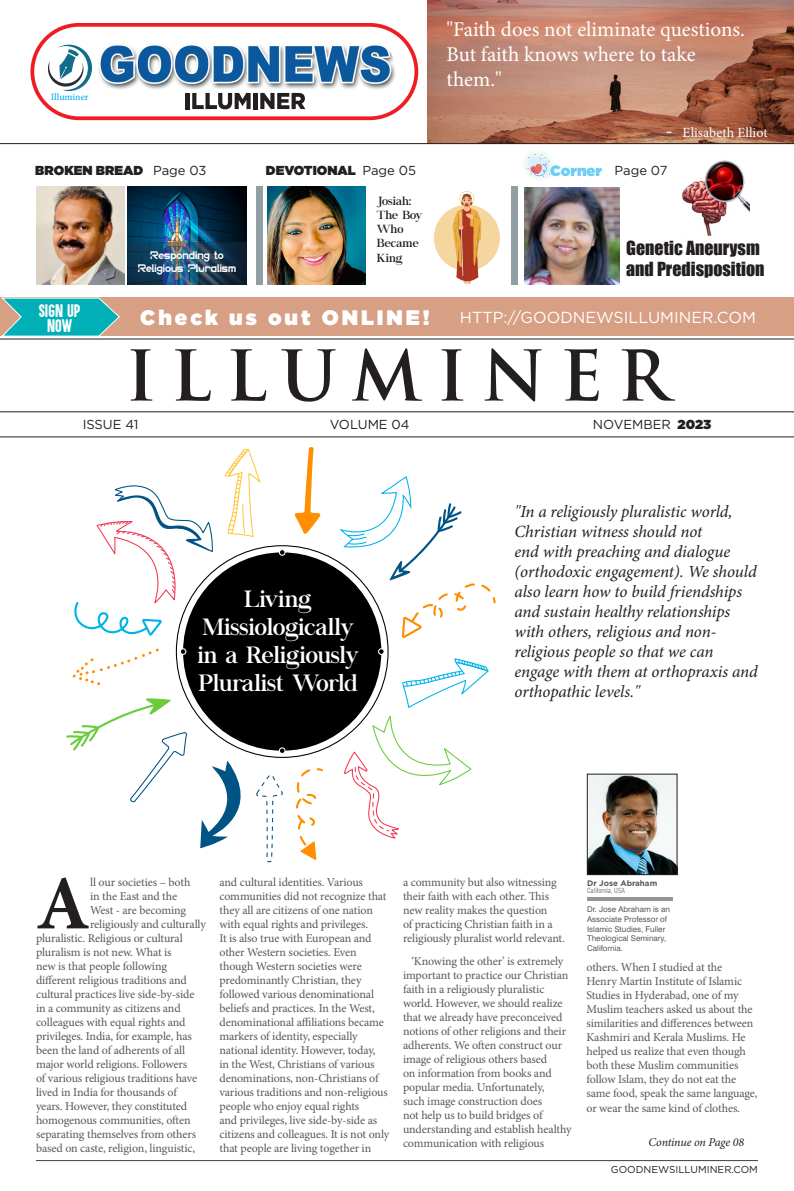
<style>
.page{position:relative;width:794px;height:1191px;background:#fff}
.page>*{position:absolute;margin:0;border:0;box-sizing:border-box;transform-origin:0 0}
.t1{font:700 76.6px "Minion Pro";color:#231f20}
.t2{font:700 68px "Trajan Pro";letter-spacing:.21em;color:#231f20}
.t3{font:23.4px/28px "Chapaza";letter-spacing:-.01em;color:#fff;text-align:center}
.t4{font:21px/25.2px "Minion Pro";letter-spacing:-.005em;color:#fff}
.t5{font:900 21px "Gotham";letter-spacing:.14em;color:#fff}
.t6{font:17.9px "Impact";color:#231f20}
.t7{font:italic 17px/20px "Minion Pro";letter-spacing:-.01em;color:#231f20}
.t8{font:16px "Gotham";color:#fff}
.t9{font:15px "Aku&Kamu";color:#fff}
.t10{font:900 14.9px "Gotham";color:#6dcdf3}
.t11{font:14px "Minion Pro";color:#fff}
.t12{font:900 13px "Gotham";color:#231f20}
.t13{font:13px "Gotham";color:#231f20}
.t14{font:12px/14px "Minion Pro";letter-spacing:-.01em;color:#57585a}
.t15{font:italic 12px "Minion Pro";letter-spacing:-.015em;color:#231f20}
.t16{font:11.7px/14px "Chapaza";color:#231f20}
.t17{font:11px/13px "Limosin";color:#fff;text-align:center}
.t18{font:10px "Gotham";color:#231f20}
.t19{font:500 9.8px "Minion Pro";color:#00aeef}
.t20{font:8px/9.6px "Swiss 721 BT";color:#57585a}
.t21{font:700 8px "Gotham";color:#57585a}
.t22{font:300 condensed 7px "Swiss 721 BT";color:#57585a}
.s1{font-size:21px}
.s2{font-weight:400}
.s3{font-weight:900}
</style>
<div class="page">
<img style="left:427px;top:0;width:367px;height:143px">
<img style="left:682px;top:160px;width:67px;height:76px">
<div style="left:434px;top:205px;width:66px;height:66px;background:#f5d69f;border-radius:50%"></div>
<svg style="left:452px;top:191px;width:29px;height:93px"></svg>
<img style="left:36px;top:187px;width:88px;height:98px">
<img style="left:128px;top:187px;width:118px;height:55px">
<img style="left:524px;top:187px;width:96px;height:98px">
<img style="left:267px;top:187px;width:98px;height:98px">
<svg style="left:30px;top:23px;width:388px;height:97px"></svg>
<img style="left:98px;top:40px;width:298px;height:58px">
<hr style="left:0;top:143px;width:794px;height:1px;background:#231f20">
<div style="left:0;top:298px;width:794px;height:38px;background:#d79f84"></div>
<svg style="left:0;top:297px;width:121px;height:40px"></svg>
<div style="left:256px;top:187px;width:6px;height:98px;background:#919ea3"></div>
<div style="left:511px;top:187px;width:6px;height:98px;background:#919ea3"></div>
<hr style="left:0;top:339px;width:794px;height:1px;background:#231f20">
<hr style="left:0;top:411px;width:794px;height:1px;background:#231f20">
<hr style="left:36px;top:1160px;width:722px;height:1px;background:#3e3e3f">
<hr style="left:0;top:436px;width:794px;height:1px;background:#231f20">
<svg style="left:523px;top:150px;width:32px;height:31px"></svg>
<img style="left:128px;top:242px;width:118px;height:43px">
<img style="left:589px;top:776px;width:86px;height:96px">
<div style="left:587px;top:774px;width:90px;height:100px;border:1px solid #231f20"></div>
<hr style="left:587px;top:898px;width:86px;height:3px;background:#939598">
<div style="left:183px;top:552px;width:198px;height:198px;background:#000;border-radius:50%"></div>
<div style="left:378px;top:648px;width:7px;height:7px;border:1px solid #fff;border-radius:50%"></div>
<div style="left:180px;top:648px;width:6px;height:7px;border:1px solid #fff;border-radius:50%"></div>
<div style="left:279px;top:549px;width:6px;height:7px;border:1px solid #fff;border-radius:50%"></div>
<div style="left:279px;top:747px;width:6px;height:7px;border:1px solid #fff;border-radius:50%"></div>
<svg style="left:295px;top:768px;width:28px;height:92px"></svg>
<svg style="left:73px;top:648px;width:86px;height:37px"></svg>
<svg style="left:75px;top:485px;width:138px;height:152px"></svg>
<svg style="left:343px;top:649px;width:146px;height:190px"></svg>
<svg style="left:294px;top:447px;width:27px;height:87px"></svg>
<svg style="left:66px;top:698px;width:121px;height:105px"></svg>
<svg style="left:200px;top:760px;width:83px;height:103px"></svg>
<svg style="left:340px;top:477px;width:156px;height:163px"></svg>
<svg style="left:224px;top:448px;width:37px;height:89px"></svg>
<p class="t19" style="left:51px;top:90px;width:39px">Illuminer</p>
<p class="t4" style="left:446px;top:17px;width:300px">"Faith does not eliminate questions.<br>But faith knows where to take them."</p>
<p class="t11" style="left:665px;top:123px;width:103px"><span class="s1">-</span> Elisabeth Elliot</p>
<p class="t10" style="left:550px;top:160px;width:53px">Corner</p>
<p class="t12" style="left:35px;top:161px;width:173px">BROKEN BREAD <span class="s2">Page 03</span></p>
<p class="t12" style="left:266px;top:161px;width:152px">DEVOTIONAL <span class="s2">Page 05</span></p>
<p class="t13" style="left:614px;top:162px;width:54px">Page 07</p>
<p class="t9" style="left:39px;top:301px;width:43px">SIGN UP</p>
<p class="t9" style="left:47px;top:316px;width:27px">NOW</p>
<p class="t17" style="left:138px;top:248px;width:100px">Responding to<br>Religious Pluralism</p>
<p class="t16" style="left:377px;top:194px;width:36px">Josiah:</p>
<p class="t16" style="left:377px;top:208px;width:47px">The Boy</p>
<p class="t16" style="left:377px;top:222px;width:43px">Who<br>Became<br>King</p>
<p class="t6" style="left:626px;top:234px;width:135px">Genetic Aneurysm</p>
<p class="t6" style="left:626px;top:255px;width:140px">and Predisposition</p>
<p class="t5" style="left:140px;top:303px;width:291px">Check us out ONLINE!</p>
<p class="t8" style="left:460px;top:307px;width:297px">HTTP://GOODNEWSILLUMINER.COM</p>
<p class="t2" style="left:125px;top:333px;width:545px">ILLUMINER</p>
<p class="t13" style="left:83px;top:416px;width:57px">ISSUE 41</p>
<p class="t13" style="left:330px;top:416px;width:81px">VOLUME 04</p>
<p class="t13" style="left:593px;top:416px;width:120px">NOVEMBER <span class="s3">2023</span></p>
<p class="t3" style="left:197px;top:585px;width:163px">Living<br>Missiologically in a Religiously<br>Pluralist World</p>
<p class="t7" style="left:514px;top:502px;width:245px">"In a religiously pluralistic world,<br>Christian witness should not<br>end with preaching and dialogue (orthodoxic engagement). We should also learn how to build friendships and sustain healthy relationships with others, religious and non&shy;religious people so that we can engage with them at orthopraxis and orthopathic levels."</p>
<p class="t1" style="left:36px;top:850px;width:56px">A</p>
<p class="t14" style="left:90px;top:875px;width:102px">ll our societies – both</p>
<p class="t14" style="left:90px;top:889px;width:89px">in the East and the</p>
<p class="t14" style="left:90px;top:903px;width:97px">West - are becoming</p>
<p class="t14" style="left:90px;top:917px;width:117px">religiously and culturally</p>
<p class="t14" style="left:36px;top:931px;width:148px">pluralistic. Religious or cultural</p>
<p class="t14" style="left:36px;top:945px;width:137px">pluralism is not new. What is</p>
<p class="t14" style="left:36px;top:959px;width:132px">new is that people following</p>
<p class="t14" style="left:36px;top:973px;width:152px">different religious traditions and</p>
<p class="t14" style="left:36px;top:987px;width:160px">cultural practices live side-by-side</p>
<p class="t14" style="left:36px;top:1001px;width:146px">in a community as citizens and</p>
<p class="t14" style="left:36px;top:1015px;width:151px">colleagues with equal rights and</p>
<p class="t14" style="left:36px;top:1029px;width:157px">privileges. India, for example, has</p>
<p class="t14" style="left:36px;top:1043px;width:151px">been the land of adherents of all</p>
<p class="t14" style="left:36px;top:1057px;width:153px">major world religions. Followers</p>
<p class="t14" style="left:36px;top:1071px;width:163px">of various religious traditions have</p>
<p class="t14" style="left:36px;top:1085px;width:142px">lived in India for thousands of</p>
<p class="t14" style="left:36px;top:1099px;width:153px">years. However, they constituted</p>
<p class="t14" style="left:36px;top:1113px;width:156px">homogenous communities, often</p>
<p class="t14" style="left:36px;top:1127px;width:162px">separating themselves from others</p>
<p class="t14" style="left:36px;top:1141px;width:161px">based on caste, religion, linguistic,</p>
<p class="t14" style="left:219px;top:875px;width:171px">and cultural identities. Various communities did not recognize that they all are citizens of one nation with equal rights and privileges.<br>It is also true with European and other Western societies. Even though Western societies were predominantly Christian, they followed various denominational beliefs and practices. In the West, denominational affiliations became markers of identity, especially national identity. However, today,<br>in the West, Christians of various denominations, non-Christians of various traditions and non-religious people who enjoy equal rights<br>and privileges, live side-by-side as citizens and colleagues. It is not only that people are living together in</p>
<p class="t14" style="left:403px;top:875px;width:163px">a community but also witnessing their faith with each other. This new reality makes the question<br>of practicing Christian faith in a religiously pluralist world relevant.</p>
<p class="t14" style="left:403px;top:954px;width:170px;text-indent:9px">‘Knowing the other’ is extremely important to practice our Christian faith in a religiously pluralistic world. However, we should realize that we already have preconceived notions of other religions and their adherents. We often construct our image of religious others based<br>on information from books and popular media. Unfortunately,<br>such image construction does<br>not help us to build bridges of understanding and establish healthy communication with religious</p>
<p class="t14" style="left:586px;top:960px;width:173px">others. When I studied at the<br>Henry Martin Institute of Islamic<br>Studies in Hyderabad, one of my<br>Muslim teachers asked us about the similarities and differences between<br>Kashmiri and Kerala Muslims. He helped us realize that even though both these Muslim communities follow Islam, they do not eat the same food, speak the same language, or wear the same kind of clothes.</p>
<p class="t21" style="left:587px;top:878px;width:72px">Dr Jose Abraham</p>
<p class="t22" style="left:587px;top:886px;width:39px">California, USA</p>
<p class="t20" style="left:587px;top:904px;width:84px">Dr. Jose Abraham is an<br>Associate Professor of<br>Islamic Studies, Fuller<br>Theological Seminary,<br>California.</p>
<p class="t15" style="left:648px;top:1134px;width:97px">Continue on Page 08</p>
<p class="t18" style="left:611px;top:1163px;width:149px">GOODNEWSILLUMINER.COM</p>
</div>
